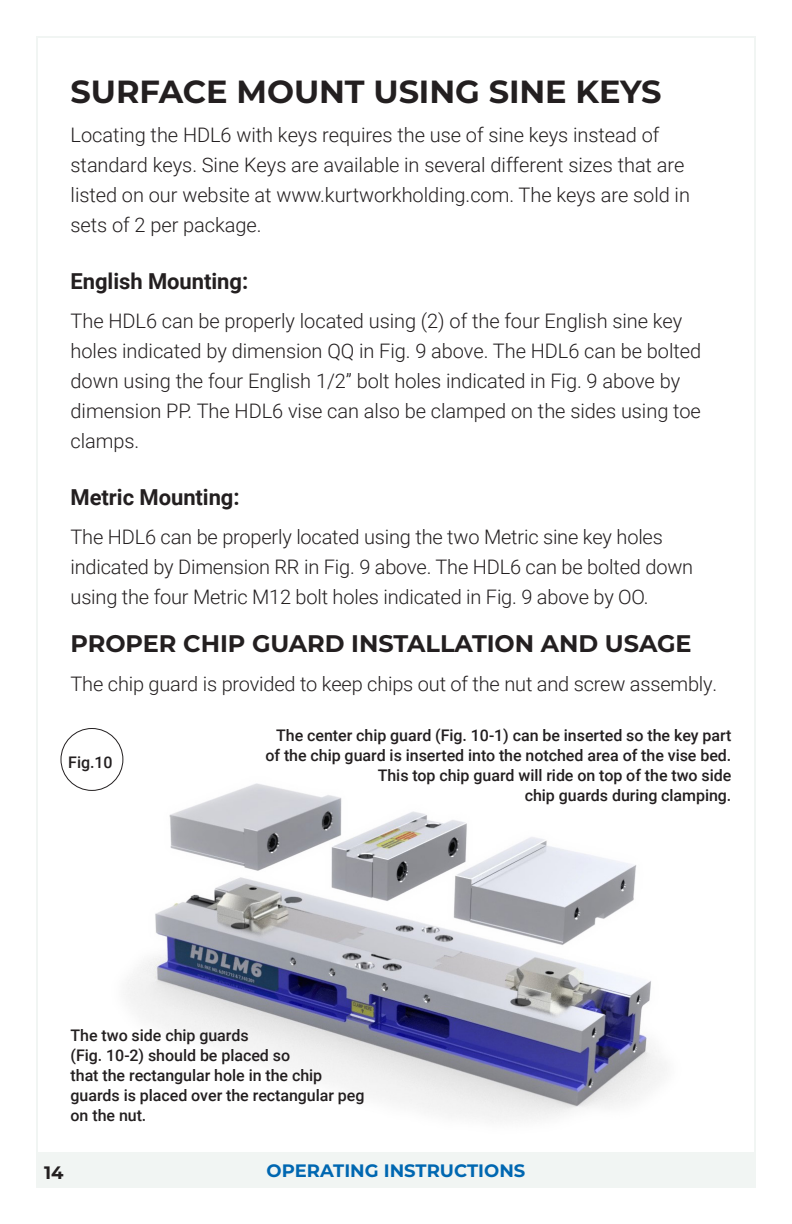
<style>
.page{position:relative;width:792px;height:1224px;background:#fff}
.page>*{position:absolute;margin:0;border:0;box-sizing:border-box;transform-origin:0 0}
.Bold_subhead_-_monts{font:700 32px "Montserrat";letter-spacing:-.005em;color:#231f20}
.Bold_subhead_-_monts-2{font:700 24px "Montserrat";letter-spacing:-.005em;color:#231f20}
.body_text_bold_subhe{font:700 22px "Roboto";letter-spacing:-.005em;color:#231f20}
.body_text_-_roboto_1{font:300 20px/30px "Roboto";letter-spacing:-.005em;color:#231f20}
.blue_bottom_border_p{font:700 18px "Montserrat";color:#0067b1}
.t1{font:700 18px "Montserrat";color:#231f20}
.callout_-_robot_8_10{font:500 16px/20px "Roboto";letter-spacing:-.005em;color:#231f20;text-align:right}
.figure___-_roboto_8{font:500 16px "Roboto";color:#231f20}
</style>
<div class="page">
<div style="left:38px;top:1152px;width:716px;height:35px;background:#f1f5f3"></div>
<img style="left:62px;top:728px;width:603px;height:393px">
<div style="left:60px;top:728px;width:63px;height:63px;border:1px solid #231f20;border-radius:50%"></div>
<p class="Bold_subhead_-_monts" style="left:71px;top:69px;width:593px">SURFACE MOUNT USING SINE KEYS</p>
<p class="body_text_-_roboto_1" style="left:71px;top:119px;width:621px">Locating the HDL6 with keys requires the use of sine keys instead of standard keys. Sine Keys are available in several different sizes that are listed on our website at www.kurtworkholding.com. The keys are sold in sets of 2 per package.</p>
<p class="body_text_bold_subhe" style="left:71px;top:266px;width:179px">English Mounting:</p>
<p class="body_text_-_roboto_1" style="left:71px;top:305px;width:632px">The HDL6 can be properly located using (2) of the four English sine key holes indicated by dimension QQ in Fig. 9 above. The HDL6 can be bolted down using the four English 1/2” bolt holes indicated in Fig. 9 above by dimension PP. The HDL6 vise can also be clamped on the sides using toe clamps.</p>
<p class="body_text_bold_subhe" style="left:71px;top:482px;width:171px">Metric Mounting:</p>
<p class="body_text_-_roboto_1" style="left:71px;top:521px;width:624px">The HDL6 can be properly located using the two Metric sine key holes indicated by Dimension RR in Fig. 9 above. The HDL6 can be bolted down using the four Metric M12 bolt holes indicated in Fig. 9 above by OO.</p>
<p class="Bold_subhead_-_monts-2" style="left:71px;top:626px;width:623px">PROPER CHIP GUARD INSTALLATION AND USAGE</p>
<p class="body_text_-_roboto_1" style="left:71px;top:668px;width:648px">The chip guard is provided to keep chips out of the nut and screw assembly.</p>
<p class="figure___-_roboto_8" style="left:68px;top:751px;width:46px">Fig.10</p>
<p class="callout_-_robot_8_10" style="left:265px;top:725px;width:468px">The center chip guard (Fig. 10-1) can be inserted so the key part of the chip guard is inserted into the notched area of the vise bed.<br>This top chip guard will ride on top of the two side<br>chip guards during clamping.</p>
<p class="callout_-_robot_8_10" style="left:71px;top:1024px;width:295px;text-align:left">The two side chip guards<br>(Fig. 10-2) should be placed so<br>that the rectangular hole in the chip guards is placed over the rectangular peg on the nut.</p>
<p class="t1" style="left:44px;top:1159px;width:21px">14</p>
<p class="blue_bottom_border_p" style="left:267px;top:1157px;width:260px">OPERATING INSTRUCTIONS</p>
</div>
